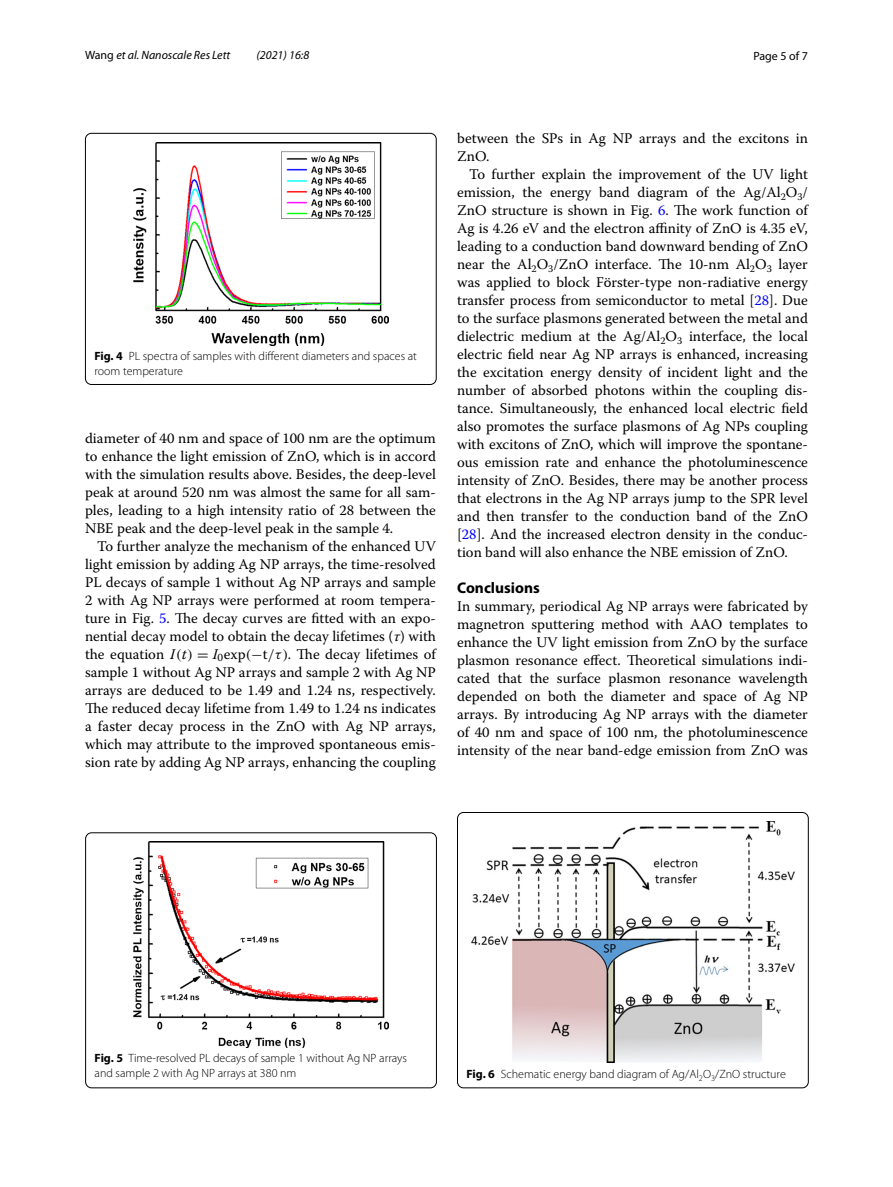
<style>
.page{position:relative;width:893px;height:1187px;background:#fff}
.page>*{position:absolute;margin:0;border:0;box-sizing:border-box;transform-origin:0 0}
.t1{font:700 15.45px "Myriad Pro";color:#000}
.t2{font:14.7px/18px "Warnock Pro";color:#000;text-align:justify}
.t3{font:300 12px/15px "Myriad Pro";color:#000}
.t4{font:italic 12px "Myriad Pro";color:#000}
.t5{font:12px "Myriad Pro";color:#000}
.s1{font-style:normal}
.s2{font-weight:700}
.s3{color:#00f}
.s4{font-style:italic}
.s5{font-family:"Warnock Pro It 2"}
.s6{font-family:"MTMI"}
.s7{font-family:"MTSYN"}
.s8{font-family:"Warnock Pro Regular 2"}
.s9{font-family:"Code 2000"}
</style>
<div class="page">
<img style="left:133px;top:142px;width:255px;height:203px">
<div style="left:85px;top:133px;width:351px;height:251px;border:1px solid #000;border-radius:6px"></div>
<img style="left:133px;top:841px;width:256px;height:206px">
<div style="left:85px;top:832px;width:352px;height:255px;border:1px solid #000;border-radius:6px"></div>
<img style="left:471px;top:821px;width:323px;height:241px">
<div style="left:457px;top:812px;width:351px;height:275px;border:1px solid #000;border-radius:6px"></div>
<p class="t4" style="left:85px;top:48px;width:147px"><span class="s1">Wang</span> et al. Nanoscale Res Lett</p>
<p class="t4" style="left:256px;top:48px;width:54px">(2021) 16:8</p>
<p class="t5" style="left:753px;top:48px;width:56px">Page 5 of 7</p>
<p class="t3" style="left:94px;top:349px;width:324px"><span class="s2">Fig. 4</span> PL spectra of samples with different diameters and spaces at room temperature</p>
<p class="t2" style="left:85px;top:429px;width:352px">diameter of 40 nm and space of 100 nm are the optimum to enhance the light emission of ZnO, which is in accord with the simulation results above. Besides, the deep-level peak at around 520 nm was almost the same for all sam&shy;ples, leading to a high intensity ratio of 28 between the NBE peak and the deep-level peak in the sample 4.</p>
<p class="t2" style="left:85px;top:537px;width:352px;text-indent:12px">To further analyze the mechanism of the enhanced UV light emission by adding Ag NP arrays, the time-resolved PL decays of sample 1 without Ag NP arrays and sample 2 with Ag NP arrays were performed at room tempera&shy;ture in Fig. <span class="s3">5</span>. The decay curves are fitted with an expo&shy;nential decay model to obtain the decay lifetimes (<span class="s4">τ</span>) with the equation <span class="s5">I</span><span class="s6">(</span><span class="s5">t</span><span class="s6">)</span> <span class="s7">=</span> <span class="s5">I</span><sub>0</sub><span class="s8">exp</span><span class="s6">(</span><span class="s7">−</span><span class="s8">t</span><span class="s6">/τ )</span>. The decay lifetimes of sample 1 without Ag NP arrays and sample 2 with Ag NP arrays are deduced to be 1.49 and 1.24 ns, respectively.<br>The reduced decay lifetime from 1.49 to 1.24 ns indicates a faster decay process in the ZnO with Ag NP arrays, which may attribute to the improved spontaneous emis&shy;sion rate by adding Ag NP arrays, enhancing the coupling</p>
<p class="t2" style="left:457px;top:128px;width:352px">between the SPs in Ag NP arrays and the excitons in<br>ZnO.</p>
<p class="t2" style="left:457px;top:164px;width:352px;text-indent:12px">To further explain the improvement of the UV light emission, the energy band diagram of the Ag/Al<sub>2</sub>O<sub>3</sub>/ ZnO structure is shown in Fig. <span class="s3">6</span>. The work function of Ag is 4.26 eV and the electron affinity of ZnO is 4.35 eV, leading to a conduction band downward bending of ZnO near the Al<sub>2</sub>O<sub>3</sub>/ZnO interface. The 10-nm Al<sub>2</sub>O<sub>3</sub> layer was applied to block F<span class="s9">ӧ</span>rster-type non-radiative energy transfer process from semiconductor to metal [<span class="s3">28</span>]. Due to the surface plasmons generated between the metal and dielectric medium at the Ag/Al<sub>2</sub>O<sub>3</sub> interface, the local electric field near Ag NP arrays is enhanced, increasing the excitation energy density of incident light and the number of absorbed photons within the coupling dis&shy;tance. Simultaneously, the enhanced local electric field also promotes the surface plasmons of Ag NPs coupling with excitons of ZnO, which will improve the spontane&shy;ous emission rate and enhance the photoluminescence intensity of ZnO. Besides, there may be another process that electrons in the Ag NP arrays jump to the SPR level and then transfer to the conduction band of the ZnO [<span class="s3">28</span>]. And the increased electron density in the conduc&shy;tion band will also enhance the NBE emission of ZnO.</p>
<p class="t1" style="left:457px;top:577px;width:84px">Conclusions</p>
<p class="t2" style="left:457px;top:596px;width:352px">In summary, periodical Ag NP arrays were fabricated by magnetron sputtering method with AAO templates to enhance the UV light emission from ZnO by the surface plasmon resonance effect. Theoretical simulations indi&shy;cated that the surface plasmon resonance wavelength depended on both the diameter and space of Ag NP arrays. By introducing Ag NP arrays with the diameter of 40 nm and space of 100 nm, the photoluminescence intensity of the near band-edge emission from ZnO was</p>
<p class="t3" style="left:95px;top:1051px;width:314px"><span class="s2">Fig. 5</span> Time-resolved PL decays of sample 1 without Ag NP arrays and sample 2 with Ag NP arrays at 380 nm</p>
<p class="t3" style="left:466px;top:1066px;width:321px"><span class="s2">Fig. 6</span> Schematic energy band diagram of Ag/Al<sub>2</sub>O<sub>3</sub>/ZnO structure</p>
</div>
